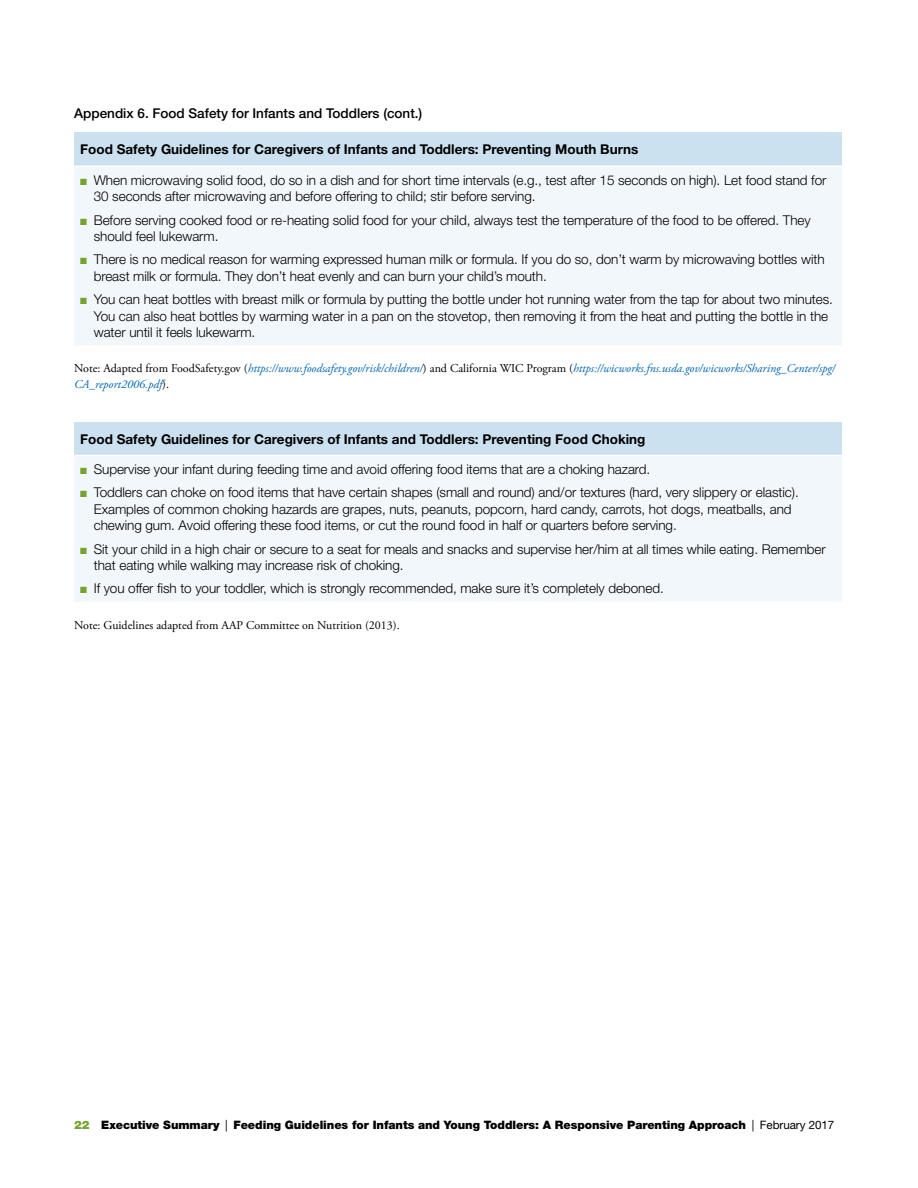
<style>
.page{position:relative;width:918px;height:1188px;background:#fff}
.page>*{position:absolute;margin:0;border:0;box-sizing:border-box;transform-origin:0 0}
.t1{font:300 13.5px/16.5px "Helvetica Neue LT Std";letter-spacing:-.005em;color:#000}
.t2{font:700 13.5px "Helvetica Neue LT Std";color:#000}
.t3{font:500 13.5px "Helvetica Neue LT Std";color:#000}
.t4{font:italic 12px/15.8px "Adobe Garamond Pro";color:#0067b1}
.t5{font:12px "Adobe Garamond Pro";color:#000}
.t6{font:900 11.7px "Helvetica Neue LT Std";letter-spacing:-.005em;color:#000}
.s1{color:#78a22f}
.s2{font-style:normal;color:#000}
.s3{font-weight:400}
</style>
<div class="page">
<div style="left:74px;top:133px;width:768px;height:33px;background:#cce1ef"></div>
<div style="left:74px;top:166px;width:768px;height:180px;background:#f2f7fb"></div>
<hr style="left:74px;top:166px;width:768px;height:1px;background:#fff">
<hr style="left:74px;top:345px;width:768px;height:2px;background:#fff">
<div style="left:74px;top:422px;width:768px;height:34px;background:#cce1ef"></div>
<div style="left:74px;top:456px;width:768px;height:146px;background:#f2f7fb"></div>
<hr style="left:74px;top:455px;width:768px;height:1px;background:#fff">
<p class="t3" style="left:74px;top:105px;width:350px">Appendix 6. Food Safety for Infants and Toddlers (cont.)</p>
<p class="t2" style="left:80px;top:141px;width:560px">Food Safety Guidelines for Caregivers of Infants and Toddlers: Preventing Mouth Burns</p>
<p class="t1" style="left:94px;top:172px;width:734px;text-indent:-13px"><span class="s1">■</span> When microwaving solid food, do so in a dish and for short time intervals (e.g., test after 15 seconds on high). Let food stand for<br>30 seconds after microwaving and before offering to child; stir before serving.</p>
<p class="t1" style="left:94px;top:211px;width:719px;text-indent:-13px"><span class="s1">■</span> Before serving cooked food or re-heating solid food for your child, always test the temperature of the food to be offered. They should feel lukewarm.</p>
<p class="t1" style="left:94px;top:251px;width:732px;text-indent:-13px"><span class="s1">■</span> There is no medical reason for warming expressed human milk or formula. If you do so, don’t warm by microwaving bottles with breast milk or formula. They don’t heat evenly and can burn your child’s mouth.</p>
<p class="t1" style="left:94px;top:291px;width:741px;text-indent:-13px"><span class="s1">■</span> You can heat bottles with breast milk or formula by putting the bottle under hot running water from the tap for about two minutes.<br>You can also heat bottles by warming water in a pan on the stovetop, then removing it from the heat and putting the bottle in the water until it feels lukewarm.</p>
<p class="t4" style="left:74px;top:361px;width:762px"><span class="s2">Note: Adapted from FoodSafety.gov (</span>https://www.foodsafety.gov/risk/children/<span class="s2">) and California WIC Program (</span>https://wicworks.fns.usda.gov/wicworks/Sharing_Center/spg/<br>CA_report2006.pdf<span class="s2">).</span></p>
<p class="t2" style="left:80px;top:430px;width:567px">Food Safety Guidelines for Caregivers of Infants and Toddlers: Preventing Food Choking</p>
<p class="t1" style="left:80px;top:461px;width:572px"><span class="s1">■</span> Supervise your infant during feeding time and avoid offering food items that are a choking hazard.</p>
<p class="t1" style="left:94px;top:484px;width:707px;text-indent:-13px"><span class="s1">■</span> Toddlers can choke on food items that have certain shapes (small and round) and/or textures (hard, very slippery or elastic).<br>Examples of common choking hazards are grapes, nuts, peanuts, popcorn, hard candy, carrots, hot dogs, meatballs, and chewing gum. Avoid offering these food items, or cut the round food in half or quarters before serving.</p>
<p class="t1" style="left:94px;top:540px;width:734px;text-indent:-13px"><span class="s1">■</span> Sit your child in a high chair or secure to a seat for meals and snacks and supervise her/him at all times while eating. Remember that eating while walking may increase risk of choking.</p>
<p class="t1" style="left:80px;top:580px;width:585px"><span class="s1">■</span> If you offer fish to your toddler, which is strongly recommended, make sure it’s completely deboned.</p>
<p class="t5" style="left:74px;top:618px;width:327px">Note: Guidelines adapted from AAP Committee on Nutrition (2013).</p>
<p class="t6" style="left:74px;top:1118px;width:762px"><span class="s1">22</span> Executive Summary <span class="s3">|</span> Feeding Guidelines for Infants and Young Toddlers: A Responsive Parenting Approach <span class="s3">| February 2017</span></p>
</div>
